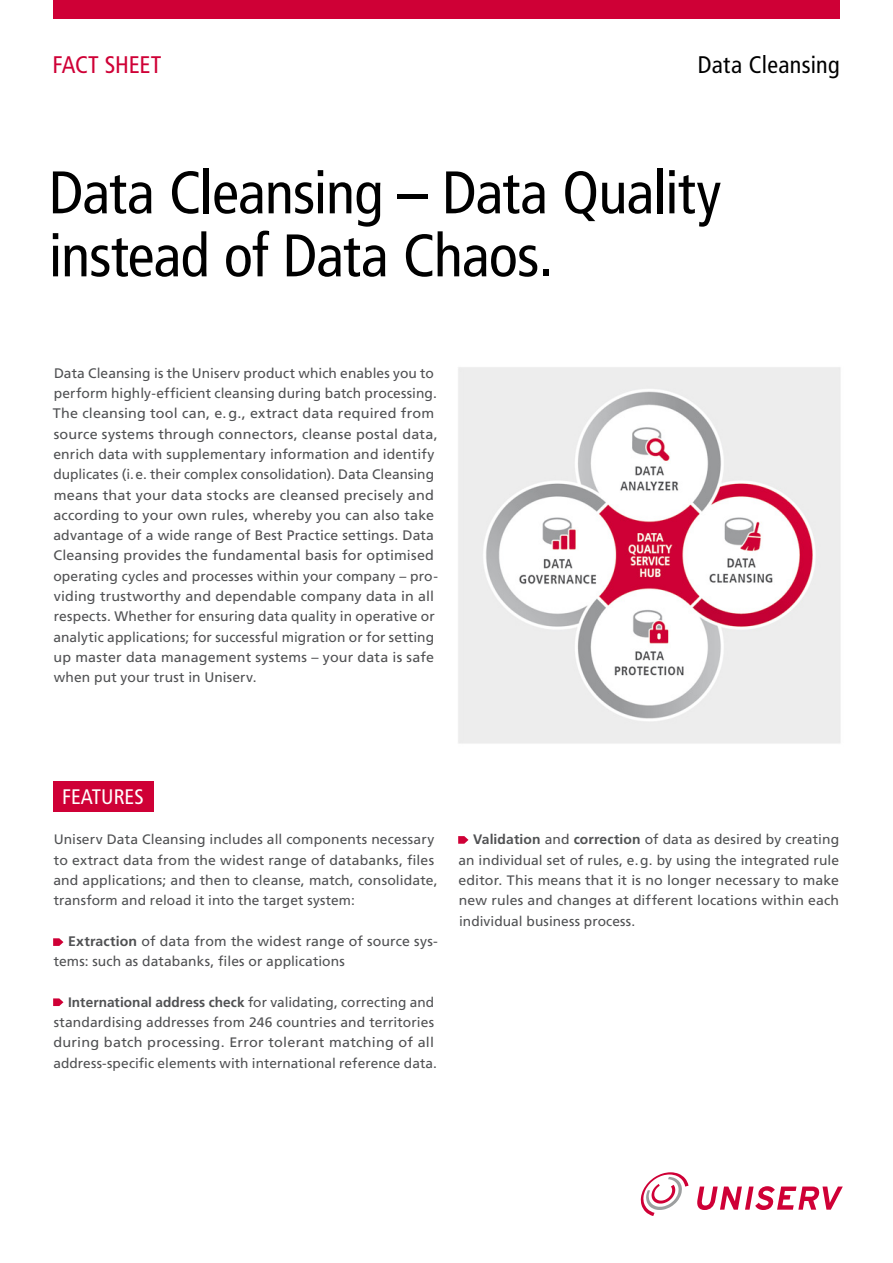
<style>
.page{position:relative;width:893px;height:1263px;background:#fff}
.page>*{position:absolute;margin:0;border:0;box-sizing:border-box;transform-origin:0 0}
.t1{font:condensed 60px/63px "Frutiger LT Com";letter-spacing:-.015em;color:#000}
.t2{font:condensed 24px "Frutiger LT Com";letter-spacing:.01em;color:#000}
.t3{font:condensed 24px "Frutiger LT Com";letter-spacing:-.015em;color:#cf0036}
.t4{font:condensed 21px "Frutiger LT Com";color:#fff}
.t5{font:13.8px/20.2px "Frutiger LT Com";letter-spacing:.01em;color:#505153}
.t6{font:13.65px/20.2px "Frutiger LT Com";letter-spacing:.01em;color:#505153}
.s1{font-weight:700}
</style>
<div class="page">
<div style="left:53px;top:0;width:787px;height:19px;background:#cf0036"></div>
<svg style="left:697px;top:1186px;width:146px;height:24px"></svg>
<svg style="left:641px;top:1172px;width:47px;height:44px"></svg>
<img style="left:458px;top:367px;width:383px;height:377px">
<svg style="left:53px;top:938px;width:10px;height:8px"></svg>
<svg style="left:53px;top:998px;width:10px;height:8px"></svg>
<svg style="left:458px;top:836px;width:10px;height:8px"></svg>
<div style="left:53px;top:781px;width:101px;height:31px;background:#cf0036"></div>
<h2 class="t3" style="left:52px;top:51px;width:111px">Fact Sheet</h2>
<h2 class="t2" style="left:698px;top:51px;width:143px">Data Cleansing</h2>
<h1 class="t1" style="left:49px;top:161px;width:674px">Data Cleansing – Data Quality instead of Data Chaos.</h1>
<p class="t5" style="left:53px;top:363px;width:387px">Data Cleansing is the Uniserv product which enables you to perform highly-efficient cleansing during batch processing.<br>The cleansing tool can, e.g., extract data required from source systems through connectors, cleanse postal data, enrich data with supplementary information and identify duplicates (i.e. their complex consolidation). Data Cleansing means that your data stocks are cleansed precisely and according to your own rules, whereby you can also take advantage of a wide range of Best Practice settings. Data Cleansing provides the fundamental basis for optimised operating cycles and processes within your company – pro&shy;viding trustworthy and dependable company data in all respects. Whether for ensuring data quality in operative or analytic applications; for successful migration or for setting up master data management systems – your data is safe when put your trust in Uniserv.</p>
<h3 class="t4" style="left:62px;top:784px;width:83px">FEATURES</h3>
<p class="t6" style="left:53px;top:830px;width:386px">Uniserv Data Cleansing includes all components necessary to extract data from the widest range of databanks, files and applications; and then to cleanse, match, consolidate, transform and reload it into the target system:</p>
<p class="t5" style="left:54px;top:931px;width:386px;text-indent:14px"><span class="s1">Extraction</span> of data from the widest range of source sys&shy;tems: such as databanks, files or applications</p>
<p class="t6" style="left:53px;top:992px;width:385px;text-indent:15px"><span class="s1">International address check</span> for validating, correcting and standardising addresses from 246 countries and territories during batch processing. Error tolerant matching of all address-specific elements with international reference data.</p>
<p class="t6" style="left:458px;top:830px;width:382px;text-align:justify;text-indent:15px"><span class="s1">Validation</span> and <span class="s1">correction</span> of data as desired by creating an individual set of rules, e.g. by using the integrated rule editor. This means that it is no longer necessary to make new rules and changes at different locations within each individual business process.</p>
</div>
